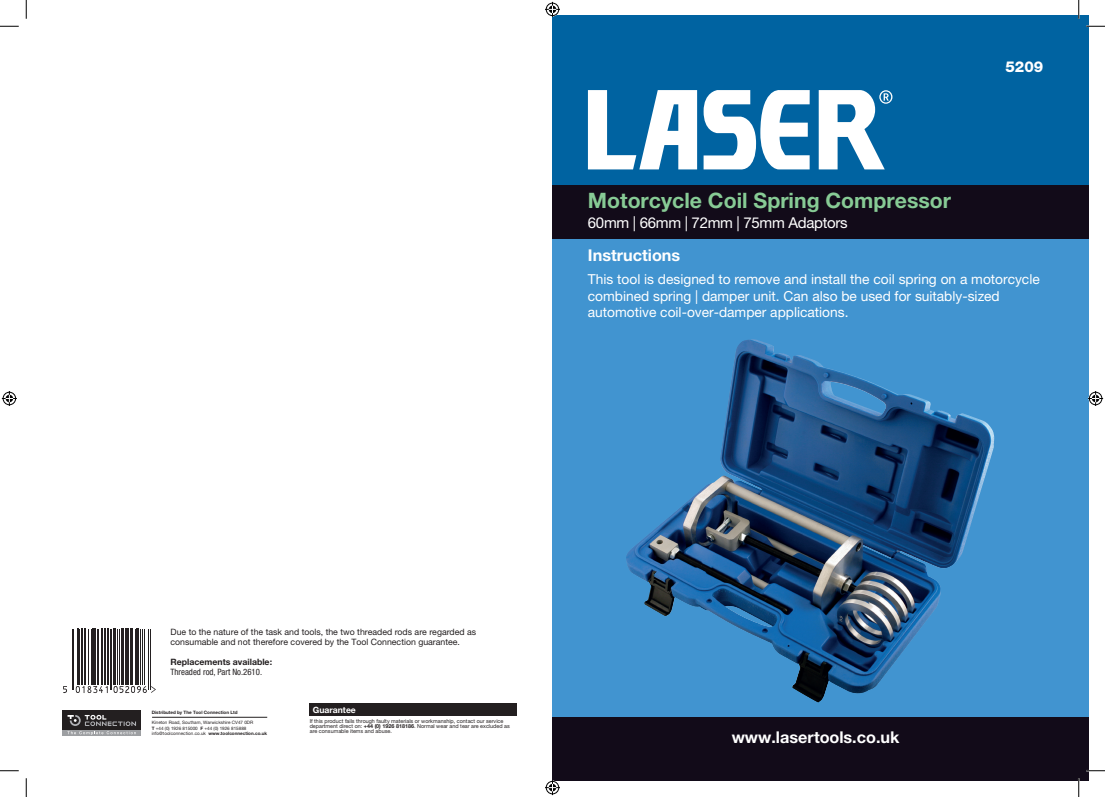
<style>
.page{position:relative;width:1105px;height:797px;background:#fff}
.page>*{position:absolute;margin:0;border:0;box-sizing:border-box;transform-origin:0 0}
.t1{font:700 21.25px "Helvetica Neue LT Pro";color:#87cb95}
.t2{font:700 16.25px "Helvetica Neue LT Pro";color:#fff}
.t3{font:15px "Helvetica Neue LT Pro";letter-spacing:-.02em;color:#fff}
.t4{font:800 15px "Helvetica Neue LT Pro";color:#fff}
.t5{font:13.75px/16.5px "Helvetica Neue LT Pro";color:#fff}
.t6{font:8.75px/10px "Helvetica Neue LT Pro";color:#231f20}
.t7{font:condensed 8.75px "Helvetica Neue LT Pro";color:#231f20}
.t8{font:700 8.75px "Helvetica Neue LT Pro";color:#231f20}
.t9{font:700 8.62px "Helvetica Neue LT Pro";color:#fff}
.t10{font:5.38px/5.4px "Helvetica Neue LT Pro";color:#231f20}
.t11{font:4.62px/5.5px "Helvetica Neue LT Pro";color:#231f20}
.t12{font:700 4.62px "Helvetica Neue LT Pro";color:#231f20}
.s1{font-weight:700}
</style>
<div class="page">
<div style="left:552px;top:239px;width:537px;height:478px;background:#4194d0"></div>
<div style="left:552px;top:717px;width:537px;height:64px;background:#120b19"></div>
<div style="left:552px;top:16px;width:537px;height:170px;background:#0063a1"></div>
<svg style="left:703px;top:90px;width:107px;height:80px"></svg>
<svg style="left:588px;top:90px;width:109px;height:79px"></svg>
<svg style="left:819px;top:90px;width:73px;height:79px"></svg>
<div style="left:552px;top:186px;width:537px;height:53px;background:#120b19"></div>
<div style="left:63px;top:729px;width:78px;height:6px;background:#9d9fa2"></div>
<div style="left:63px;top:710px;width:78px;height:19px;background:#231f20"></div>
<svg style="left:67px;top:715px;width:69px;height:20px"></svg>
<hr style="left:152px;top:717px;width:115px;height:1px;background:#231f20">
<div style="left:310px;top:703px;width:207px;height:13px;background:#231f20"></div>
<hr style="left:72px;top:629px;width:1px;height:60px;background:#231f20">
<hr style="left:73px;top:629px;width:1px;height:60px;background:#231f20">
<hr style="left:77px;top:628px;width:1px;height:57px;background:#231f20">
<hr style="left:79px;top:629px;width:1px;height:56px;background:#231f20">
<hr style="left:81px;top:628px;width:1px;height:57px;background:#231f20">
<hr style="left:84px;top:628px;width:2px;height:57px;background:#231f20">
<hr style="left:88px;top:629px;width:1px;height:56px;background:#231f20">
<hr style="left:91px;top:629px;width:1px;height:56px;background:#231f20">
<hr style="left:92px;top:628px;width:4px;height:57px;background:#231f20">
<hr style="left:97px;top:629px;width:1px;height:56px;background:#231f20">
<hr style="left:98px;top:629px;width:1px;height:56px;background:#231f20">
<hr style="left:102px;top:628px;width:1px;height:57px;background:#231f20">
<hr style="left:104px;top:628px;width:2px;height:57px;background:#231f20">
<hr style="left:107px;top:628px;width:2px;height:57px;background:#231f20">
<hr style="left:110px;top:629px;width:1px;height:60px;background:#231f20">
<hr style="left:112px;top:629px;width:1px;height:60px;background:#231f20">
<hr style="left:113px;top:628px;width:3px;height:57px;background:#231f20">
<hr style="left:117px;top:629px;width:1px;height:56px;background:#231f20">
<hr style="left:119px;top:629px;width:1px;height:56px;background:#231f20">
<hr style="left:122px;top:628px;width:2px;height:57px;background:#231f20">
<hr style="left:125px;top:628px;width:2px;height:57px;background:#231f20">
<hr style="left:127px;top:628px;width:2px;height:57px;background:#231f20">
<hr style="left:131px;top:628px;width:2px;height:57px;background:#231f20">
<hr style="left:135px;top:629px;width:1px;height:56px;background:#231f20">
<hr style="left:136px;top:628px;width:3px;height:57px;background:#231f20">
<hr style="left:140px;top:629px;width:1px;height:56px;background:#231f20">
<hr style="left:142px;top:629px;width:1px;height:56px;background:#231f20">
<hr style="left:144px;top:629px;width:1px;height:56px;background:#231f20">
<hr style="left:148px;top:629px;width:1px;height:60px;background:#231f20">
<hr style="left:150px;top:629px;width:1px;height:60px;background:#231f20">
<svg style="left:63px;top:686px;width:4px;height:7px"></svg>
<svg style="left:76px;top:686px;width:32px;height:7px"></svg>
<svg style="left:114px;top:686px;width:42px;height:7px"></svg>
<img style="left:626px;top:339px;width:368px;height:363px">
<svg style="left:0;top:25px;width:19px;height:2px"></svg>
<svg style="left:1086px;top:25px;width:19px;height:2px"></svg>
<svg style="left:0;top:770px;width:19px;height:1px"></svg>
<svg style="left:1086px;top:770px;width:19px;height:1px"></svg>
<svg style="left:25px;top:0;width:2px;height:19px"></svg>
<svg style="left:25px;top:778px;width:2px;height:19px"></svg>
<svg style="left:1078px;top:0;width:1px;height:19px"></svg>
<svg style="left:1078px;top:778px;width:1px;height:19px"></svg>
<svg style="left:545px;top:2px;width:15px;height:15px"></svg>
<svg style="left:545px;top:780px;width:15px;height:15px"></svg>
<svg style="left:2px;top:391px;width:15px;height:15px"></svg>
<svg style="left:1088px;top:391px;width:15px;height:15px"></svg>
<h1 class="t1" style="left:588px;top:187px;width:365px">Motorcycle Coil Spring Compressor</h1>
<h3 class="t3" style="left:588px;top:214px;width:261px">60mm | 66mm | 72mm | 75mm Adaptors</h3>
<h2 class="t2" style="left:588px;top:245px;width:94px">Instructions</h2>
<h3 class="t4" style="left:1005px;top:58px;width:39px">5209</h3>
<h3 class="t5" style="left:588px;top:271px;width:453px">This tool is designed to remove and install the coil spring on a motorcycle combined spring | damper unit. Can also be used for suitably-sized automotive coil-over-damper applications.</h3>
<h3 class="t6" style="left:171px;top:627px;width:307px">Due to the nature of the task and tools, the two threaded rods are regarded as consumable and not therefore covered by the Tool Connection guarantee.</h3>
<h3 class="t8" style="left:171px;top:656px;width:103px">Replacements available:</h3>
<h3 class="t7" style="left:171px;top:667px;width:93px">Threaded rod, Part No.2610.</h3>
<h3 class="t9" style="left:313px;top:704px;width:45px">Guarantee</h3>
<p class="t12" style="left:152px;top:709px;width:87px">Distributed by The Tool Connection Ltd</p>
<p class="t11" style="left:152px;top:719px;width:117px">Kineton Road, Southam, Warwickshire CV47 0DR<br><span class="s1">T</span> +44 (0) 1926 815000 <span class="s1">F</span> +44 (0) 1926 815888 info@toolconnection.co.uk <span class="s1">www.toolconnection.co.uk</span></p>
<p class="t10" style="left:310px;top:718px;width:201px">If this product fails through faulty materials or workmanship, contact our service department direct on: <span class="s1">+44 (0) 1926 818186</span>. Normal wear and tear are excluded as are consumable items and abuse.</p>
<h2 class="t2" style="left:732px;top:726px;width:169px">www.lasertools.co.uk</h2>
</div>
